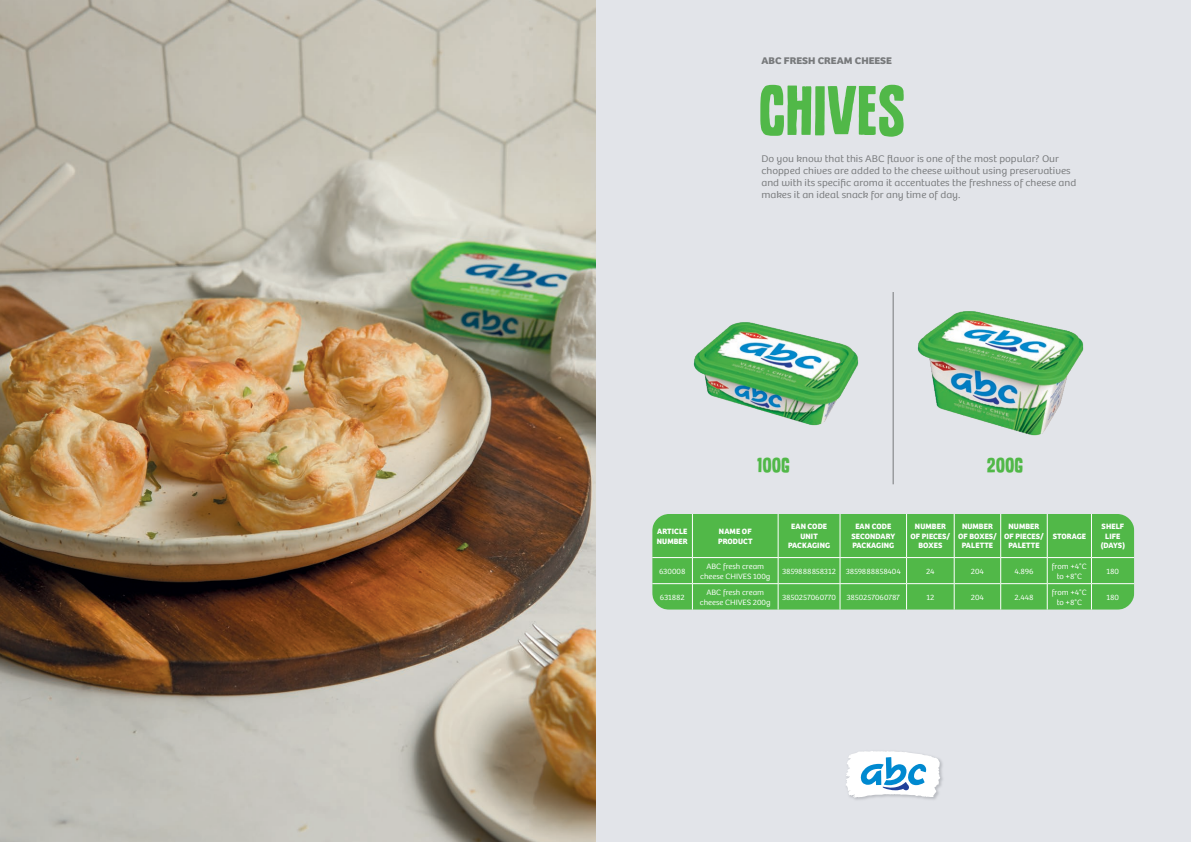
<style>
.page{position:relative;width:1191px;height:842px;background:#fff}
.page>*{position:absolute;margin:0;border:0;box-sizing:border-box;transform-origin:0 0}
.t1{font:75px "Rather Loud";color:#51b848}
.t2{font:22px "Rather Loud";color:#51b848;scale:1.1 1}
.t3{font:300 10px/12px "Bree CYR";color:#77797b;scale:1.1 1}
.t4{font:700 10px "Bree CYR";color:#77797b;scale:1.1 1}
.t5{font:700 8px/9.5px "Bree CYR";letter-spacing:.01em;color:#fff;text-align:center}
.t6{font:300 8px/9.6px "Bree CYR";color:#fff;text-align:center;scale:1.05 1}
.t7{font:300 8px "Bree CYR";letter-spacing:-.03em;color:#fff;scale:1.05 1}
</style>
<div class="page">
<div style="left:595px;top:0;width:596px;height:842px;background:#e2e4e9"></div>
<img style="left:853px;top:760px;width:90px;height:40px">
<svg style="left:846px;top:751px;width:94px;height:47px;background:#c5dfef"></svg>
<img style="left:0;top:0;width:595px;height:842px">
<img style="left:693px;top:322px;width:166px;height:104px">
<img style="left:917px;top:311px;width:167px;height:125px">
<hr style="left:893px;top:292px;width:1px;height:192px;background:#77797b">
<svg style="left:652px;top:514px;width:482px;height:96px;background:#58ba4f"></svg>
<hr style="left:692px;top:514px;width:1px;height:43px;background:#fff">
<hr style="left:777px;top:514px;width:1px;height:43px;background:#fff">
<hr style="left:839px;top:514px;width:1px;height:43px;background:#fff">
<hr style="left:906px;top:514px;width:1px;height:43px;background:#fff">
<hr style="left:953px;top:514px;width:1px;height:43px;background:#fff">
<hr style="left:1047px;top:514px;width:1px;height:43px;background:#fff">
<hr style="left:1091px;top:514px;width:1px;height:43px;background:#fff">
<p class="t4" style="left:761px;top:53px;width:120px">ABC FRESH CREAM CHEESE</p>
<h1 class="t1" style="left:758px;top:74px;width:148px">CHIVES</h1>
<p class="t3" style="left:761px;top:152px;width:288px">Do you know that this ABC flavor is one of the most popular? Our chopped chives are added to the cheese without using preservatives and with its specific aroma it accentuates the freshness of cheese and makes it an ideal snack for any time of day.</p>
<h2 class="t2" style="left:757px;top:454px;width:30px">100G</h2>
<h2 class="t2" style="left:987px;top:454px;width:33px">200G</h2>
<p class="t5" style="left:657px;top:526px;width:32px;text-align:left">ARTICLE<br>NUMBER</p>
<p class="t5" style="left:718px;top:526px;width:36px;text-align:left">NAME OF<br>PRODUCT</p>
<p class="t5" style="left:788px;top:521px;width:43px">EAN CODE<br>UNIT<br>PACKAGING</p>
<p class="t5" style="left:851px;top:521px;width:45px">EAN CODE<br>SECONDARY<br>PACKAGING</p>
<p class="t5" style="left:910px;top:521px;width:41px">NUMBER<br>OF PIECES/<br>BOXES</p>
<p class="t5" style="left:958px;top:521px;width:40px">NUMBER<br>OF BOXES/<br>PALETTE</p>
<p class="t5" style="left:1004px;top:521px;width:41px">NUMBER<br>OF PIECES/<br>PALETTE</p>
<p class="t5" style="left:1052px;top:531px;width:35px">STORAGE</p>
<p class="t5" style="left:1101px;top:521px;width:26px">SHELF<br>LIFE (DAYS)</p>
<p class="t6" style="left:659px;top:566px;width:27px">630008</p>
<p class="t6" style="left:700px;top:561px;width:68px">ABC fresh cream cheese CHIVES 100g</p>
<p class="t7" style="left:782px;top:565px;width:114px">3859888858312 3859888858404</p>
<p class="t6" style="left:926px;top:566px;width:9px">24</p>
<p class="t6" style="left:971px;top:566px;width:14px">204</p>
<p class="t6" style="left:1014px;top:566px;width:20px">4.896</p>
<p class="t6" style="left:1052px;top:561px;width:35px">from +4°C to +8°C</p>
<p class="t6" style="left:1106px;top:566px;width:13px">180</p>
<p class="t6" style="left:660px;top:592px;width:25px">631882</p>
<p class="t6" style="left:700px;top:587px;width:69px">ABC fresh cream cheese CHIVES 200g</p>
<p class="t6" style="left:782px;top:592px;width:53px">3850257060770</p>
<p class="t6" style="left:846px;top:592px;width:52px">3850257060787</p>
<p class="t6" style="left:926px;top:592px;width:9px">12</p>
<p class="t6" style="left:971px;top:592px;width:14px">204</p>
<p class="t6" style="left:1014px;top:592px;width:20px">2.448</p>
<p class="t6" style="left:1052px;top:587px;width:35px">from +4°C to +8°C</p>
<p class="t6" style="left:1106px;top:592px;width:13px">180</p>
</div>
